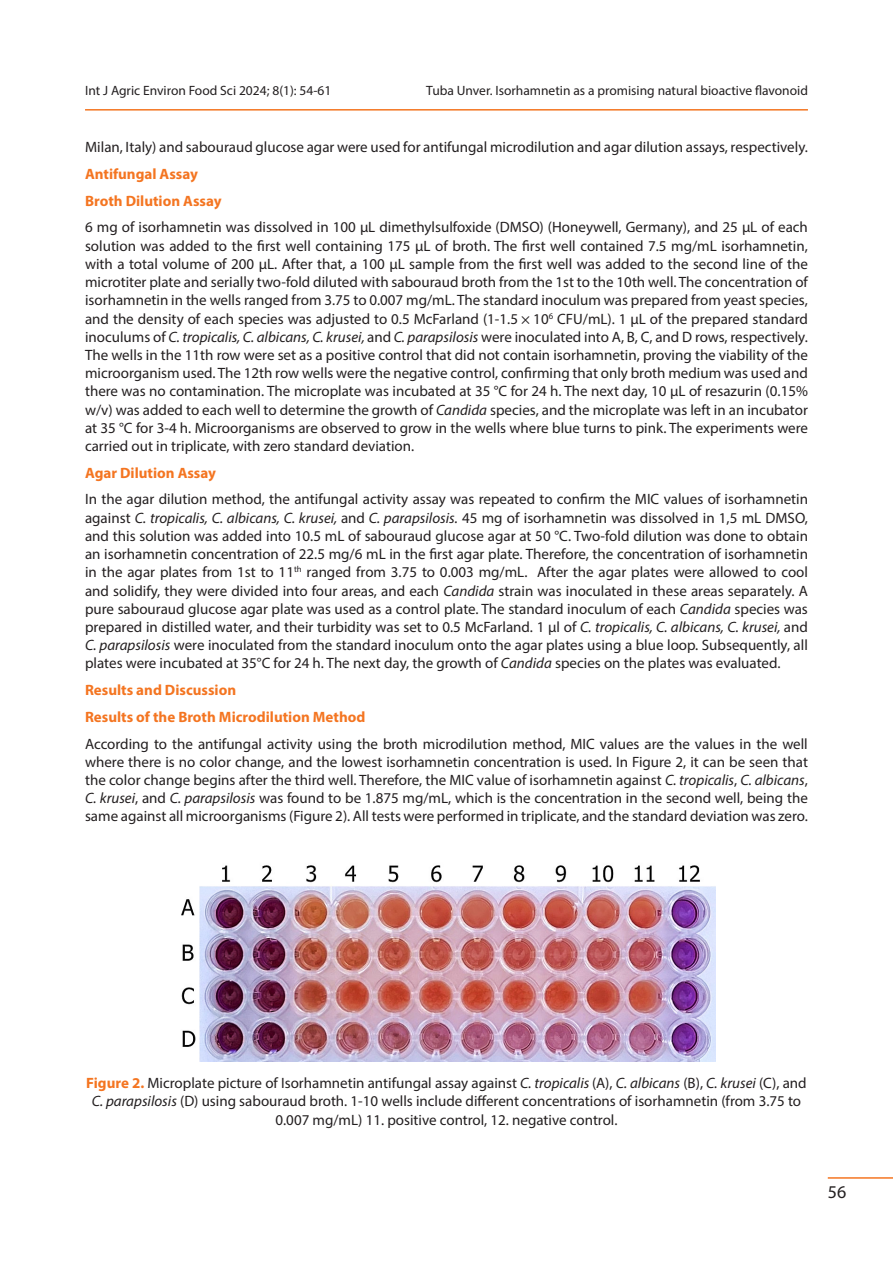
<style>
.page{position:relative;width:893px;height:1263px;background:#fff}
.page>*{position:absolute;margin:0;border:0;box-sizing:border-box;transform-origin:0 0}
.t1{font:18px "Myriad Pro";color:#231f20}
.Pa3{font:15px/18.1px "Myriad Pro";color:#231f20;text-align:justify}
.Pa3-2{font:700 15px "Myriad Pro";color:#f47521}
.t2{font:13.5px "Myriad Pro";color:#231f20}
.s1{font-style:italic}
.s2{font-weight:700;color:#f47521}
</style>
<div class="page">
<img style="left:181px;top:865px;width:535px;height:196px">
<hr style="left:828px;top:1177px;width:65px;height:2px;background:#f47521">
<hr style="left:85px;top:109px;width:723px;height:2px;background:#f47521">
<p class="t2" style="left:85px;top:82px;width:248px">Int J Agric Environ Food Sci 2024; 8(1): 54-61</p>
<p class="t2" style="left:426px;top:82px;width:383px">Tuba Unver. Isorhamnetin as a promising natural bioactive flavonoid</p>
<p class="Pa3" style="left:85px;top:138px;width:724px">Milan, Italy) and sabouraud glucose agar were used for antifungal microdilution and agar dilution assays, respectively.</p>
<p class="Pa3-2" style="left:85px;top:164px;width:114px">Antifungal Assay</p>
<p class="Pa3-2" style="left:85px;top:191px;width:138px">Broth Dilution Assay</p>
<p class="Pa3" style="left:85px;top:218px;width:724px">6 mg of isorhamnetin was dissolved in 100 µL dimethylsulfoxide (DMSO) (Honeywell, Germany), and 25 µL of each solution was added to the first well containing 175 µL of broth. The first well contained 7.5 mg/mL isorhamnetin, with a total volume of 200 µL. After that, a 100 μL sample from the first well was added to the second line of the microtiter plate and serially two-fold diluted with sabouraud broth from the 1st to the 10th well. The concentration of isorhamnetin in the wells ranged from 3.75 to 0.007 mg/mL. The standard inoculum was prepared from yeast species, and the density of each species was adjusted to 0.5 McFarland (1-1.5 × 10<sup>6</sup> CFU/mL). 1 µL of the prepared standard inoculums of <span class="s1">C. tropicalis, C. albicans, C. krusei,</span> and <span class="s1">C. parapsilosis</span> were inoculated into A, B, C, and D rows, respectively.<br>The wells in the 11th row were set as a positive control that did not contain isorhamnetin, proving the viability of the microorganism used. The 12th row wells were the negative control, confirming that only broth medium was used and there was no contamination. The microplate was incubated at 35 °C for 24 h. The next day, 10 µL of resazurin (0.15% w/v) was added to each well to determine the growth of <span class="s1">Candida</span> species, and the microplate was left in an incubator at 35 °C for 3-4 h. Microorganisms are observed to grow in the wells where blue turns to pink. The experiments were carried out in triplicate, with zero standard deviation.</p>
<p class="Pa3-2" style="left:85px;top:463px;width:133px">Agar Dilution Assay</p>
<p class="Pa3" style="left:85px;top:490px;width:724px">In the agar dilution method, the antifungal activity assay was repeated to confirm the MIC values of isorhamnetin against <span class="s1">C. tropicalis, C. albicans, C. krusei,</span> and <span class="s1">C. parapsilosis.</span> 45 mg of isorhamnetin was dissolved in 1,5 mL DMSO, and this solution was added into 10.5 mL of sabouraud glucose agar at 50 °C. Two-fold dilution was done to obtain an isorhamnetin concentration of 22.5 mg/6 mL in the first agar plate. Therefore, the concentration of isorhamnetin in the agar plates from 1st to 11<sup>th</sup> ranged from 3.75 to 0.003 mg/mL. After the agar plates were allowed to cool and solidify, they were divided into four areas, and each <span class="s1">Candida</span> strain was inoculated in these areas separately. A pure sabouraud glucose agar plate was used as a control plate. The standard inoculum of each <span class="s1">Candida</span> species was prepared in distilled water, and their turbidity was set to 0.5 McFarland. 1 µl of <span class="s1">C. tropicalis, C. albicans, C. krusei,</span> and <span class="s1">C. parapsilosis</span> were inoculated from the standard inoculum onto the agar plates using a blue loop. Subsequently, all plates were incubated at 35°C for 24 h. The next day, the growth of <span class="s1">Candida</span> species on the plates was evaluated.</p>
<p class="Pa3-2" style="left:85px;top:680px;width:153px">Results and Discussion</p>
<p class="Pa3-2" style="left:85px;top:707px;width:282px">Results of the Broth Microdilution Method</p>
<p class="Pa3" style="left:85px;top:734px;width:724px">According to the antifungal activity using the broth microdilution method, MIC values are the values in the well where there is no color change, and the lowest isorhamnetin concentration is used. In Figure 2, it can be seen that the color change begins after the third well. Therefore, the MIC value of isorhamnetin against <span class="s1">C. tropicalis</span>, <span class="s1">C. albicans</span>, <span class="s1">C. krusei</span>, and <span class="s1">C. parapsilosis</span> was found to be 1.875 mg/mL, which is the concentration in the second well, being the same against all microorganisms (Figure 2). All tests were performed in triplicate, and the standard deviation was zero.</p>
<p class="Pa3" style="left:86px;top:1074px;width:722px;text-align:center"><span class="s2">Figure 2.</span> Microplate picture of Isorhamnetin antifungal assay against <span class="s1">C. tropicalis</span> (A), <span class="s1">C. albicans</span> (B), <span class="s1">C. krusei</span> (C), and<br><span class="s1">C. parapsilosis</span> (D) using sabouraud broth. 1-10 wells include different concentrations of isorhamnetin (from 3.75 to<br>0.007 mg/mL) 11. positive control, 12. negative control.</p>
<p class="t1" style="left:828px;top:1181px;width:20px">56</p>
</div>
